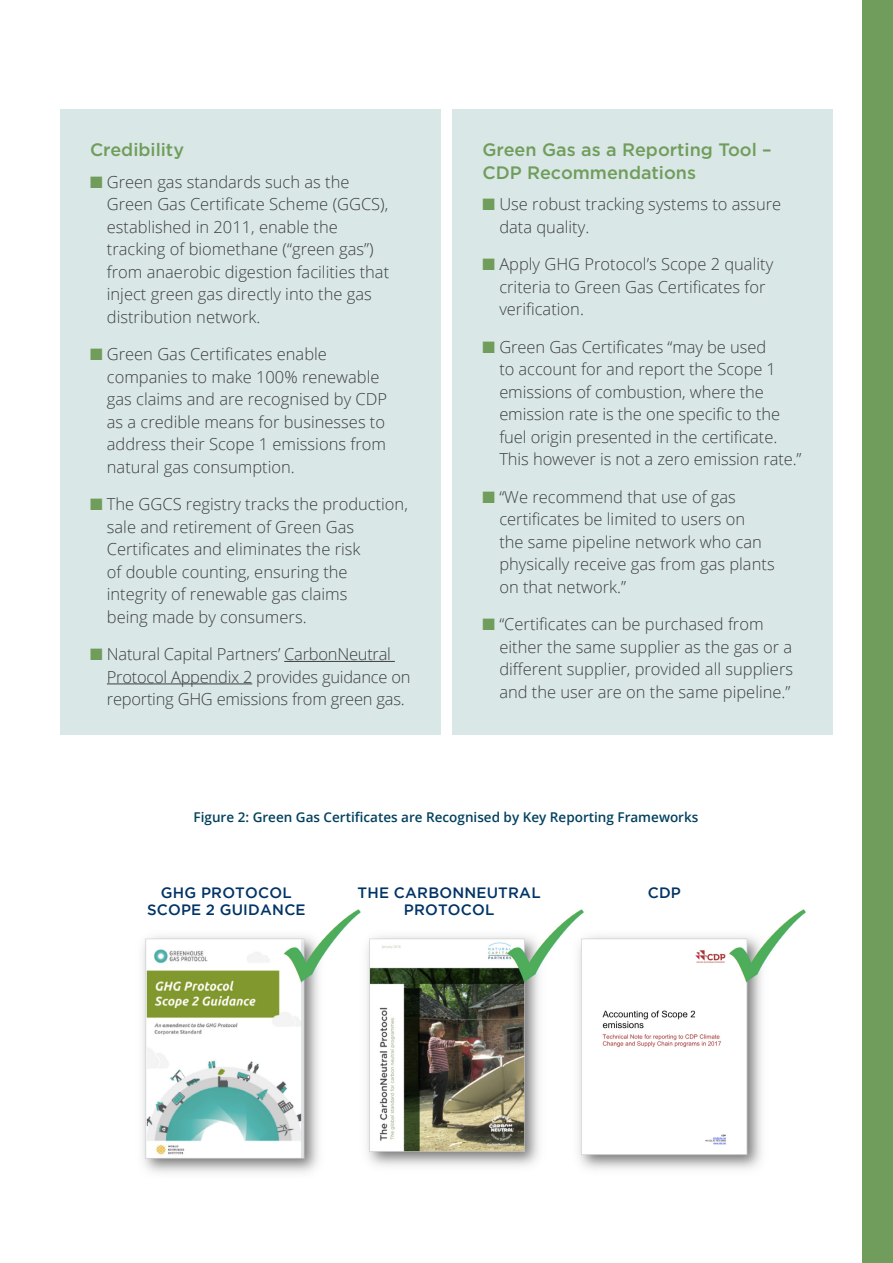
<style>
.page{position:relative;width:893px;height:1263px;background:#fff}
.page>*{position:absolute;margin:0;border:0;box-sizing:border-box;transform-origin:0 0}
.t1{font:500 18px/22.5px "Gotham";color:#709d5b}
.t2{font:300 16.5px/22.5px "Open Sans";color:#3e3e3f}
.t3{font:500 15px/16.5px "Gotham";letter-spacing:.015em;color:#036;text-align:center}
.t4{font:600 13.5px "Open Sans";color:#02415e}
.s1{color:#709d5b}
</style>
<div class="page">
<div style="left:862px;top:0;width:31px;height:1263px;background:#709d5b"></div>
<div style="left:60px;top:110px;width:380px;height:625px;background:#d9e7e7"></div>
<hr style="left:284px;top:661px;width:111px;height:1px;background:#3e3e3f">
<hr style="left:107px;top:683px;width:145px;height:1px;background:#3e3e3f">
<div style="left:452px;top:110px;width:381px;height:625px;background:#d9e7e7"></div>
<img style="left:142px;top:909px;width:664px;height:264px">
<p class="t1" style="left:90px;top:138px;width:96px">Credibility</p>
<p class="t2" style="left:107px;top:170px;width:284px;text-indent:-17px"><span class="s1">■</span> Green gas standards such as the Green Gas Certificate Scheme (GGCS), established in 2011, enable the tracking of biomethane (“green gas”) from anaerobic digestion facilities that inject green gas directly into the gas distribution network.</p>
<p class="t2" style="left:107px;top:342px;width:282px;text-indent:-17px"><span class="s1">■</span> Green Gas Certificates enable companies to make 100% renewable gas claims and are recognised by CDP as a credible means for businesses to address their Scope 1 emissions from natural gas consumption.</p>
<p class="t2" style="left:107px;top:492px;width:303px;text-indent:-17px"><span class="s1">■</span> The GGCS registry tracks the production, sale and retirement of Green Gas Certificates and eliminates the risk<br>of double counting, ensuring the integrity of renewable gas claims<br>being made by consumers.</p>
<p class="t2" style="left:107px;top:642px;width:305px;text-indent:-17px"><span class="s1">■</span> Natural Capital Partners’ CarbonNeutral<br>Protocol Appendix 2 provides guidance on reporting GHG emissions from green gas.</p>
<p class="t1" style="left:482px;top:138px;width:291px">Green Gas as a Reporting Tool –<br>CDP Recommendations</p>
<p class="t2" style="left:499px;top:192px;width:283px;text-indent:-17px"><span class="s1">■</span> Use robust tracking systems to assure data quality.</p>
<p class="t2" style="left:499px;top:252px;width:275px;text-indent:-17px"><span class="s1">■</span> Apply GHG Protocol’s Scope 2 quality criteria to Green Gas Certificates for verification.</p>
<p class="t2" style="left:499px;top:335px;width:304px;text-indent:-17px"><span class="s1">■</span> Green Gas Certificates “may be used<br>to account for and report the Scope 1 emissions of combustion, where the emission rate is the one specific to the fuel origin presented in the certificate.<br>This however is not a zero emission rate.”</p>
<p class="t2" style="left:499px;top:485px;width:277px;text-indent:-17px"><span class="s1">■</span> “We recommend that use of gas certificates be limited to users on<br>the same pipeline network who can physically receive gas from gas plants on that network.”</p>
<p class="t2" style="left:499px;top:612px;width:295px;text-indent:-17px"><span class="s1">■</span> “Certificates can be purchased from either the same supplier as the gas or a different supplier, provided all suppliers and the user are on the same pipeline.”</p>
<p class="t4" style="left:194px;top:807px;width:506px">Figure 2: Green Gas Certificates are Recognised by Key Reporting Frameworks</p>
<p class="t3" style="left:147px;top:884px;width:160px">GHG PROTOCOL<br>SCOPE 2 GUIDANCE</p>
<p class="t3" style="left:358px;top:884px;width:184px">THE CARBONNEUTRAL<br>PROTOCOL</p>
<p class="t3" style="left:648px;top:884px;width:35px">CDP</p>
</div>
